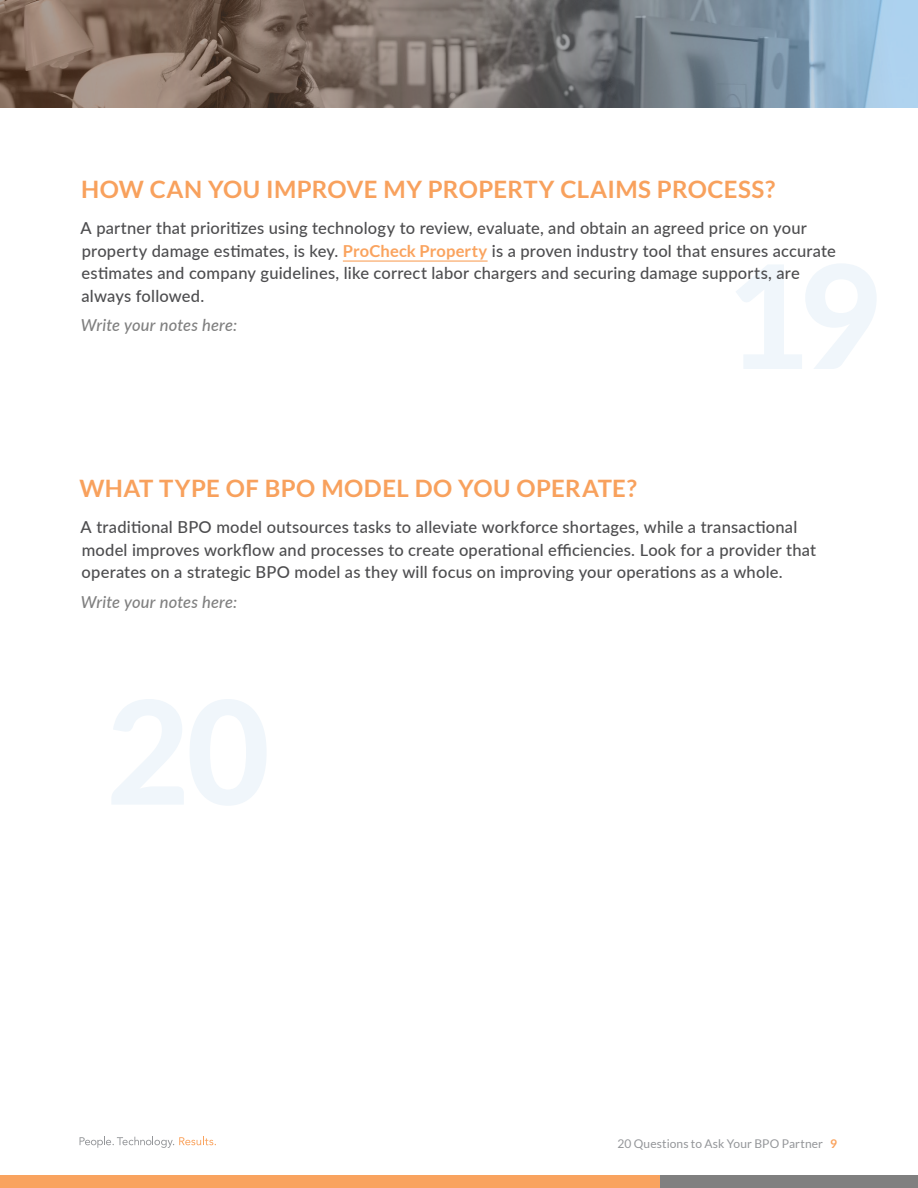
<style>
.page{position:relative;width:918px;height:1188px;background:#fff}
.page>*{position:absolute;margin:0;border:0;box-sizing:border-box;transform-origin:0 0}
.t1{font:700 24px "Lato";letter-spacing:.02em;color:#f8a15d}
.t2{font:500 16.5px/22.5px "Lato";letter-spacing:.015em;color:#4d4d4f}
.t3{font:italic 500 16.5px "Lato";letter-spacing:.01em;color:#808080}
.t4{font:12px "Lato";letter-spacing:.01em;color:#949699}
.s1{font-weight:700;color:#faa35e}
</style>
<div class="page">
<svg style="left:736px;top:264px;width:140px;height:105px"></svg>
<svg style="left:112px;top:699px;width:154px;height:107px"></svg>
<img style="left:0;top:0;width:918px;height:108px">
<svg style="left:80px;top:1137px;width:136px;height:11px"></svg>
<div style="left:0;top:1176px;width:664px;height:12px;background:#f9a35f"></div>
<div style="left:660px;top:1176px;width:258px;height:12px;background:#808080"></div>
<hr style="left:343px;top:260px;width:145px;height:2px;background:#faa35e">
<h1 class="t1" style="left:81px;top:176px;width:695px">HOW CAN YOU IMPROVE MY PROPERTY CLAIMS PROCESS?</h1>
<p class="t2" style="left:81px;top:216px;width:757px">A partner that prioritizes using technology to review, evaluate, and obtain an agreed price on your property damage estimates, is key. <span class="s1">ProCheck Property</span> is a proven industry tool that ensures accurate estimates and company guidelines, like correct labor chargers and securing damage supports, are always followed.</p>
<p class="t3" style="left:81px;top:313px;width:158px">Write your notes here:</p>
<h1 class="t1" style="left:79px;top:475px;width:559px">WHAT TYPE OF BPO MODEL DO YOU OPERATE?</h1>
<p class="t2" style="left:81px;top:515px;width:737px">A traditional BPO model outsources tasks to alleviate workforce shortages, while a transactional model improves workflow and processes to create operational efficiencies. Look for a provider that operates on a strategic BPO model as they will focus on improving your operations as a whole.</p>
<p class="t3" style="left:81px;top:590px;width:158px">Write your notes here:</p>
<p class="t4" style="left:617px;top:1137px;width:221px">20 Questions to Ask Your BPO Partner <span class="s1">9</span></p>
</div>
